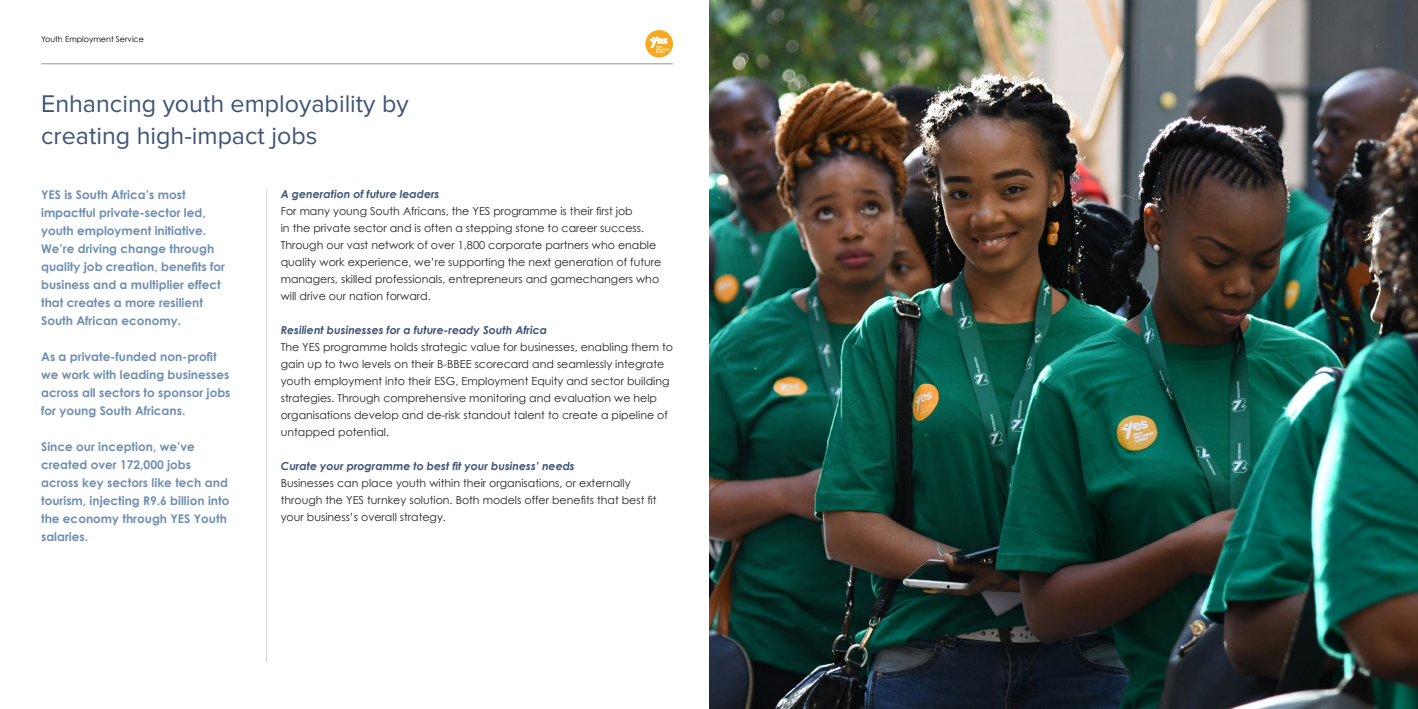
<style>
.page{position:relative;width:1418px;height:709px;background:#fff}
.page>*{position:absolute;margin:0;border:0;box-sizing:border-box;transform-origin:0 0}
.t1{font:25px/32px "Proxima Nova";color:#3e5476}
.t2{font:700 12px/18px "Century Gothic";color:#708fb0}
.t3{font:11px/17px "Century Gothic";color:#212526}
.t4{font:italic 700 11px "Century Gothic";color:#3e5476}
.t5{font:8px "Century Gothic";color:#000}
</style>
<div class="page">
<hr style="left:41px;top:64px;width:632px;height:1px;background:#939598">
<img style="left:709px;top:0;width:708px;height:709px">
<div style="left:645px;top:30px;width:28px;height:28px;background:#f7a922;border-radius:50%"></div>
<svg style="left:649px;top:36px;width:20px;height:17px"></svg>
<hr style="left:266px;top:190px;width:1px;height:472px;background:#d1d3d4">
<p class="t5" style="left:41px;top:34px;width:104px">Youth Employment Service</p>
<h1 class="t1" style="left:41px;top:89px;width:369px">Enhancing youth employability by creating high-impact jobs</h1>
<p class="t2" style="left:41px;top:185px;width:185px">YES is South Africa’s most impactful private-sector led, youth employment initiative.<br>We’re driving change through quality job creation, benefits for business and a multiplier effect that creates a more resilient<br>South African economy.</p>
<p class="t2" style="left:41px;top:347px;width:191px">As a private-funded non-profit we work with leading businesses across all sectors to sponsor jobs for young South Africans.</p>
<p class="t2" style="left:41px;top:437px;width:190px">Since our inception, we’ve created over 172,000 jobs across key sectors like tech and tourism, injecting R9.6 billion into the economy through YES Youth salaries.</p>
<p class="t4" style="left:281px;top:186px;width:160px">A generation of future leaders</p>
<p class="t3" style="left:281px;top:202px;width:382px">For many young South Africans, the YES programme is their first job<br>in the private sector and is often a stepping stone to career success.<br>Through our vast network of over 1,800 corporate partners who enable quality work experience, we’re supporting the next generation of future managers, skilled professionals, entrepreneurs and gamechangers who will drive our nation forward.</p>
<p class="t4" style="left:281px;top:322px;width:268px">Resilient businesses for a future-ready South Africa</p>
<p class="t3" style="left:281px;top:338px;width:394px">The YES programme holds strategic value for businesses, enabling them to gain up to two levels on their B-BBEE scorecard and seamlessly integrate youth employment into their ESG, Employment Equity and sector building strategies. Through comprehensive monitoring and evaluation we help organisations develop and de-risk standout talent to create a pipeline of untapped potential.</p>
<p class="t4" style="left:281px;top:458px;width:295px">Curate your programme to best fit your business’ needs</p>
<p class="t3" style="left:281px;top:474px;width:377px">Businesses can place youth within their organisations, or externally through the YES turnkey solution. Both models offer benefits that best fit your business’s overall strategy.</p>
</div>
